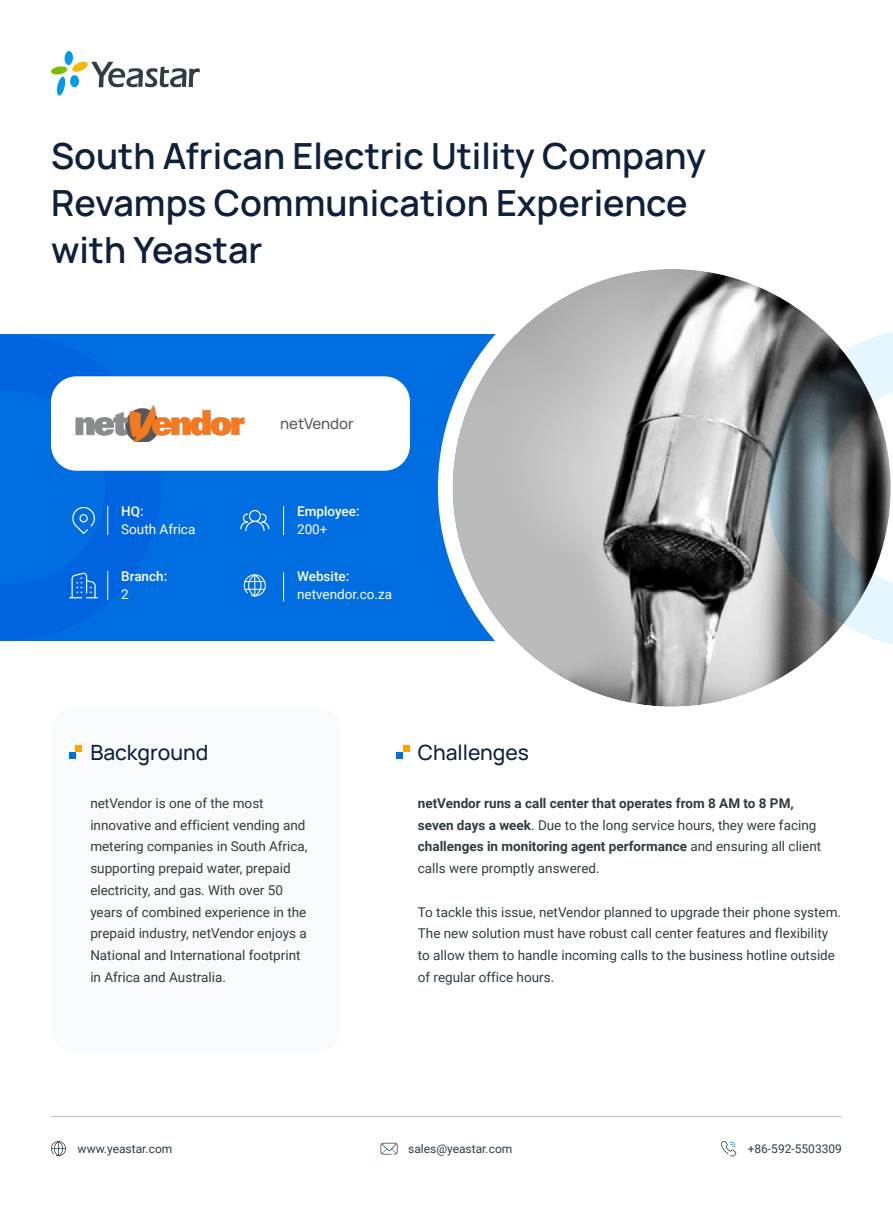
<style>
.page{position:relative;width:893px;height:1212px;background:#fff}
.page>*{position:absolute;margin:0;border:0;box-sizing:border-box;transform-origin:0 0}
.t1{font:600 36px/46.8px "Manrope";color:#101f3a}
.正文一级标题{font:500 21px "Manrope";color:#101f3a}
.小点标题{font:500 15px "Manrope";color:#58595b}
.正文{font:13.5px/21.8px "Roboto";color:#303c42}
.正文-2{font:700 13.5px/21.8px "Roboto";color:#303c42}
.正文-3{font:13.5px "Roboto";color:#fff}
.小点二级标题{font:500 13.5px "Roboto";color:#fff}
.联系方式{font:12px "Roboto";color:#303c42}
.s1{font-weight:400}
</style>
<div class="page">
<div style="left:0;top:334px;width:708px;height:307px;background:#006ee1"></div>
<svg style="left:51px;top:51px;width:149px;height:45px"></svg>
<div style="left:51px;top:707px;width:291px;height:345px;background:#f7f9fa;border-radius:26px"></div>
<div style="left:51px;top:376px;width:359px;height:95px;background:#fff;border-radius:26px"></div>
<svg style="left:72px;top:507px;width:23px;height:27px"></svg>
<svg style="left:107px;top:506px;width:1px;height:29px"></svg>
<svg style="left:69px;top:572px;width:29px;height:26px"></svg>
<svg style="left:107px;top:571px;width:1px;height:29px"></svg>
<svg style="left:240px;top:510px;width:29px;height:21px"></svg>
<svg style="left:283px;top:506px;width:1px;height:29px"></svg>
<svg style="left:244px;top:574px;width:22px;height:22px"></svg>
<svg style="left:283px;top:572px;width:1px;height:29px"></svg>
<hr style="left:51px;top:1116px;width:791px;height:1px;background:#b7bbc4">
<svg style="left:69px;top:745px;width:13px;height:13px"></svg>
<svg style="left:397px;top:745px;width:12px;height:13px"></svg>
<svg style="left:438px;top:269px;width:455px;height:438px"></svg>
<svg style="left:720px;top:1141px;width:16px;height:15px"></svg>
<svg style="left:51px;top:1141px;width:15px;height:15px"></svg>
<svg style="left:381px;top:1143px;width:17px;height:11px"></svg>
<img style="left:75px;top:405px;width:170px;height:37px">
<p class="t1" style="left:51px;top:131px;width:656px">South African Electric Utility Company<br>Revamps Communication Experience with Yeastar</p>
<p class="小点标题" style="left:280px;top:413px;width:75px">netVendor</p>
<p class="小点二级标题" style="left:121px;top:502px;width:24px">HQ:</p>
<p class="小点二级标题" style="left:297px;top:502px;width:64px">Employee:</p>
<p class="正文-3" style="left:121px;top:520px;width:76px">South Africa</p>
<p class="正文-3" style="left:297px;top:520px;width:32px">200+</p>
<p class="小点二级标题" style="left:121px;top:567px;width:48px">Branch:</p>
<p class="正文-3" style="left:121px;top:585px;width:9px">2</p>
<p class="小点二级标题" style="left:297px;top:567px;width:54px">Website:</p>
<p class="正文-3" style="left:297px;top:585px;width:97px">netvendor.co.za</p>
<p class="正文一级标题" style="left:90px;top:737px;width:120px">Background</p>
<p class="正文" style="left:90px;top:792px;width:219px">netVendor is one of the most innovative and efficient vending and metering companies in South Africa, supporting prepaid water, prepaid electricity, and gas. With over 50 years of combined experience in the prepaid industry, netVendor enjoys a National and International footprint in Africa and Australia.</p>
<p class="正文一级标题" style="left:418px;top:737px;width:113px">Challenges</p>
<p class="正文-2" style="left:418px;top:792px;width:405px">netVendor runs a call center that operates from 8 AM to 8 PM, seven days a week<span class="s1">. Due to the long service hours, they were facing </span>challenges in monitoring agent performance <span class="s1">and ensuring all client calls were promptly answered.</span></p>
<p class="正文" style="left:418px;top:900px;width:425px">To tackle this issue, netVendor planned to upgrade their phone system.<br>The new solution must have robust call center features and flexibility to allow them to handle incoming calls to the business hotline outside of regular office hours.</p>
<p class="联系方式" style="left:78px;top:1140px;width:96px">www.yeastar.com</p>
<p class="联系方式" style="left:408px;top:1140px;width:106px">sales@yeastar.com</p>
<p class="联系方式" style="left:748px;top:1140px;width:96px">+86-592-5503309</p>
</div>
